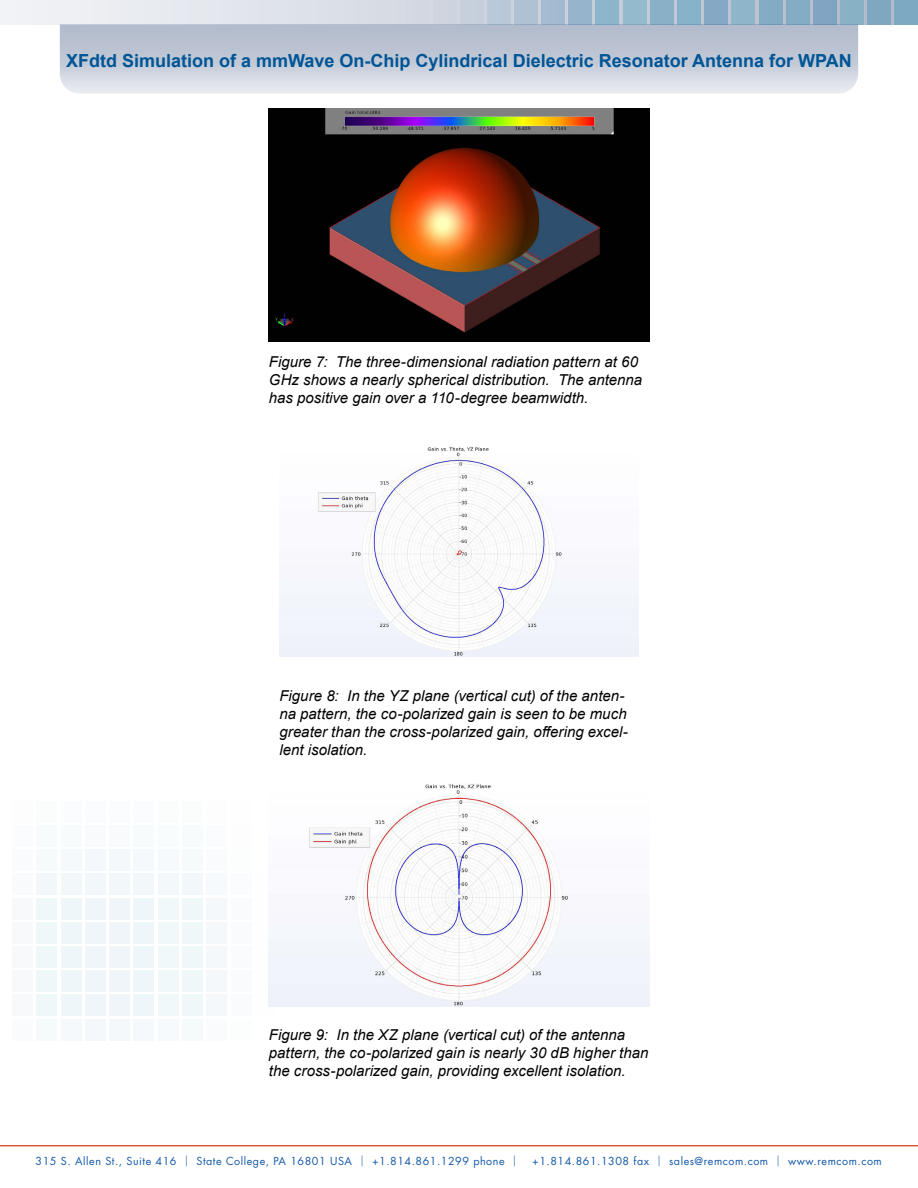
<style>
.page{position:relative;width:918px;height:1188px;background:#fff}
.page>*{position:absolute;margin:0;border:0;box-sizing:border-box;transform-origin:0 0}
.t1{font:700 18px "Arial";color:#005596}
.t2{font:italic 15px/18px "Arial";color:#000}
.t3{font:10.8px "Futura";letter-spacing:.05em;color:#1358a8}
.s1{font-weight:300}
</style>
<div class="page">
<svg style="left:60px;top:24px;width:798px;height:70px;background:#c6cdd9"></svg>
<svg style="left:0;top:0;width:895px;height:24px;background:#dee2e9"></svg>
<div style="left:514px;top:0;width:23px;height:24px;background:#aec2d4"></div>
<div style="left:569px;top:0;width:23px;height:24px;background:#96b4cc"></div>
<div style="left:541px;top:0;width:24px;height:24px;background:#a2bbd1"></div>
<div style="left:433px;top:0;width:23px;height:24px;background:#ced5df"></div>
<div style="left:406px;top:0;width:23px;height:24px;background:#d2d8e2"></div>
<div style="left:487px;top:0;width:24px;height:24px;background:#bac9d9"></div>
<div style="left:460px;top:0;width:23px;height:24px;background:#c6d0dd"></div>
<div style="left:677px;top:0;width:24px;height:24px;background:#87b2c9"></div>
<div style="left:705px;top:0;width:23px;height:24px;background:#85a9c5"></div>
<div style="left:650px;top:0;width:23px;height:24px;background:#89b0c7"></div>
<div style="left:623px;top:0;width:23px;height:24px;background:#94bacd"></div>
<div style="left:786px;top:0;width:23px;height:24px;background:#82adc5"></div>
<div style="left:813px;top:0;width:24px;height:24px;background:#80a4c2"></div>
<div style="left:759px;top:0;width:23px;height:24px;background:#84abc4"></div>
<div style="left:732px;top:0;width:23px;height:24px;background:#8eb5c9"></div>
<div style="left:895px;top:0;width:23px;height:24px;background:#7da9c2"></div>
<div style="left:868px;top:0;width:23px;height:24px;background:#7fa7c0"></div>
<div style="left:840px;top:0;width:24px;height:24px;background:#89b1c6"></div>
<div style="left:596px;top:0;width:23px;height:24px;background:#8bb5cb"></div>
<hr style="left:0;top:1145px;width:918px;height:1px;background:#d75427">
<div style="left:206px;top:1019px;width:21px;height:21px;background:#f9fbfc"></div>
<div style="left:109px;top:1019px;width:21px;height:21px;background:#f5f8fb"></div>
<div style="left:85px;top:1019px;width:21px;height:21px;background:#f5f8fb"></div>
<div style="left:12px;top:1019px;width:21px;height:21px;background:#fafbfc"></div>
<div style="left:37px;top:1019px;width:20px;height:21px;background:#f5fafb"></div>
<div style="left:61px;top:1019px;width:21px;height:21px;background:#f5f9fb"></div>
<div style="left:134px;top:1019px;width:20px;height:21px;background:#f5f9fb"></div>
<div style="left:158px;top:1019px;width:21px;height:21px;background:#f6fafc"></div>
<div style="left:182px;top:1019px;width:21px;height:21px;background:#f5fafb"></div>
<div style="left:206px;top:995px;width:21px;height:21px;background:#f4f8fb"></div>
<div style="left:231px;top:995px;width:20px;height:21px;background:#fafbfd"></div>
<div style="left:109px;top:995px;width:21px;height:21px;background:#eff5f9"></div>
<div style="left:85px;top:995px;width:21px;height:21px;background:#eff5f9"></div>
<div style="left:12px;top:995px;width:21px;height:21px;background:#f7f9fb"></div>
<div style="left:37px;top:995px;width:20px;height:21px;background:#eff7f9"></div>
<div style="left:61px;top:995px;width:21px;height:21px;background:#eff6f9"></div>
<div style="left:134px;top:995px;width:20px;height:21px;background:#eff6f9"></div>
<div style="left:158px;top:995px;width:21px;height:21px;background:#f1f8fa"></div>
<div style="left:182px;top:995px;width:21px;height:21px;background:#eff7f9"></div>
<svg style="left:268px;top:971px;width:1px;height:21px"></svg>
<div style="left:206px;top:971px;width:21px;height:21px;background:#f4f8fb"></div>
<div style="left:231px;top:971px;width:20px;height:21px;background:#fafbfd"></div>
<div style="left:109px;top:971px;width:21px;height:21px;background:#eff5f9"></div>
<div style="left:85px;top:971px;width:21px;height:21px;background:#eff5f9"></div>
<div style="left:12px;top:971px;width:21px;height:21px;background:#f7f9fb"></div>
<div style="left:37px;top:971px;width:20px;height:21px;background:#eff7f9"></div>
<div style="left:61px;top:971px;width:21px;height:21px;background:#eff6f9"></div>
<div style="left:134px;top:971px;width:20px;height:21px;background:#eff6f9"></div>
<div style="left:158px;top:971px;width:21px;height:21px;background:#f1f8fa"></div>
<div style="left:182px;top:971px;width:21px;height:21px;background:#eff7f9"></div>
<div style="left:206px;top:946px;width:21px;height:22px;background:#f4f8fb"></div>
<div style="left:231px;top:946px;width:20px;height:22px;background:#fafbfd"></div>
<div style="left:109px;top:946px;width:21px;height:22px;background:#eff5f9"></div>
<div style="left:85px;top:946px;width:21px;height:22px;background:#eff5f9"></div>
<div style="left:12px;top:946px;width:21px;height:22px;background:#f7f9fb"></div>
<div style="left:37px;top:946px;width:20px;height:22px;background:#eff7f9"></div>
<div style="left:61px;top:946px;width:21px;height:22px;background:#eff6f9"></div>
<div style="left:134px;top:946px;width:20px;height:22px;background:#eff6f9"></div>
<div style="left:158px;top:946px;width:21px;height:22px;background:#f1f8fa"></div>
<div style="left:182px;top:946px;width:21px;height:22px;background:#eff7f9"></div>
<div style="left:206px;top:922px;width:21px;height:22px;background:#f4f8fb"></div>
<div style="left:231px;top:922px;width:20px;height:22px;background:#fafbfd"></div>
<div style="left:109px;top:922px;width:21px;height:22px;background:#eff5f9"></div>
<div style="left:85px;top:922px;width:21px;height:22px;background:#eff5f9"></div>
<div style="left:12px;top:922px;width:21px;height:22px;background:#f7f9fb"></div>
<div style="left:37px;top:922px;width:20px;height:22px;background:#eff7f9"></div>
<div style="left:61px;top:922px;width:21px;height:22px;background:#eff6f9"></div>
<div style="left:134px;top:922px;width:20px;height:22px;background:#eff6f9"></div>
<div style="left:158px;top:922px;width:21px;height:22px;background:#f1f8fa"></div>
<div style="left:182px;top:922px;width:21px;height:22px;background:#eff7f9"></div>
<div style="left:206px;top:898px;width:21px;height:21px;background:#f4f8fb"></div>
<div style="left:231px;top:898px;width:20px;height:21px;background:#fafbfd"></div>
<div style="left:109px;top:898px;width:21px;height:21px;background:#eff5f9"></div>
<div style="left:85px;top:898px;width:21px;height:21px;background:#eff5f9"></div>
<div style="left:12px;top:898px;width:21px;height:21px;background:#f7f9fb"></div>
<div style="left:37px;top:898px;width:20px;height:21px;background:#eff7f9"></div>
<div style="left:61px;top:898px;width:21px;height:21px;background:#eff6f9"></div>
<div style="left:134px;top:898px;width:20px;height:21px;background:#eff6f9"></div>
<div style="left:158px;top:898px;width:21px;height:21px;background:#f1f8fa"></div>
<div style="left:182px;top:898px;width:21px;height:21px;background:#eff7f9"></div>
<div style="left:206px;top:874px;width:21px;height:21px;background:#f7fafc"></div>
<div style="left:231px;top:874px;width:20px;height:21px;background:#fbfcfd"></div>
<div style="left:109px;top:874px;width:21px;height:21px;background:#f2f7fa"></div>
<div style="left:85px;top:874px;width:21px;height:21px;background:#f2f7fa"></div>
<div style="left:12px;top:874px;width:21px;height:21px;background:#f8fafb"></div>
<div style="left:37px;top:874px;width:20px;height:21px;background:#f2f8fa"></div>
<div style="left:61px;top:874px;width:21px;height:21px;background:#f2f8fa"></div>
<div style="left:134px;top:874px;width:20px;height:21px;background:#f2f8fa"></div>
<div style="left:158px;top:874px;width:21px;height:21px;background:#f3f9fb"></div>
<div style="left:182px;top:874px;width:21px;height:21px;background:#f2f8fa"></div>
<div style="left:206px;top:850px;width:21px;height:21px;background:#f9fbfc"></div>
<div style="left:109px;top:850px;width:21px;height:21px;background:#f5f8fb"></div>
<div style="left:85px;top:850px;width:21px;height:21px;background:#f5f8fb"></div>
<div style="left:12px;top:850px;width:21px;height:21px;background:#fafbfc"></div>
<div style="left:37px;top:850px;width:20px;height:21px;background:#f5fafb"></div>
<div style="left:61px;top:850px;width:21px;height:21px;background:#f5f9fb"></div>
<div style="left:134px;top:850px;width:20px;height:21px;background:#f5f9fb"></div>
<div style="left:158px;top:850px;width:21px;height:21px;background:#f6fafc"></div>
<div style="left:182px;top:850px;width:21px;height:21px;background:#f5fafb"></div>
<div style="left:206px;top:825px;width:21px;height:22px;background:#fbfcfd"></div>
<div style="left:109px;top:825px;width:21px;height:22px;background:#f8fafc"></div>
<div style="left:85px;top:825px;width:21px;height:22px;background:#f8fafc"></div>
<div style="left:12px;top:825px;width:21px;height:22px;background:#fbfcfd"></div>
<div style="left:37px;top:825px;width:20px;height:22px;background:#f8fbfc"></div>
<div style="left:61px;top:825px;width:21px;height:22px;background:#f8fbfc"></div>
<div style="left:134px;top:825px;width:20px;height:22px;background:#f8fbfc"></div>
<div style="left:158px;top:825px;width:21px;height:22px;background:#f8fcfc"></div>
<div style="left:182px;top:825px;width:21px;height:22px;background:#f8fbfc"></div>
<div style="left:109px;top:801px;width:21px;height:22px;background:#fbfcfd"></div>
<div style="left:85px;top:801px;width:21px;height:22px;background:#fbfcfd"></div>
<div style="left:37px;top:801px;width:20px;height:22px;background:#fbfdfd"></div>
<div style="left:61px;top:801px;width:21px;height:22px;background:#fbfcfd"></div>
<div style="left:134px;top:801px;width:20px;height:22px;background:#fbfcfd"></div>
<div style="left:158px;top:801px;width:21px;height:22px;background:#fbfdfd"></div>
<div style="left:182px;top:801px;width:21px;height:22px;background:#fbfdfd"></div>
<img style="left:269px;top:108px;width:380px;height:234px">
<img style="left:279px;top:447px;width:360px;height:210px">
<img style="left:269px;top:784px;width:380px;height:222px">
<p class="t1" style="left:66px;top:48px;width:787px">XFdtd Simulation of a mmWave On-Chip Cylindrical Dielectric Resonator Antenna for WPAN</p>
<p class="t2" style="left:269px;top:353px;width:375px">Figure 7: The three-dimensional radiation pattern at 60<br>GHz shows a nearly spherical distribution. The antenna has positive gain over a 110-degree beamwidth.</p>
<p class="t2" style="left:279px;top:687px;width:350px">Figure 8: In the YZ plane (vertical cut) of the anten&shy;na pattern, the co-polarized gain is seen to be much greater than the cross-polarized gain, offering excel&shy;lent isolation.</p>
<p class="t2" style="left:269px;top:1026px;width:381px">Figure 9: In the XZ plane (vertical cut) of the antenna pattern, the co-polarized gain is nearly 30 dB higher than the cross-polarized gain, providing excellent isolation.</p>
<p class="t3" style="left:36px;top:1154px;width:482px">315 S. Allen St., Suite 416 <span class="s1">|</span> State College, PA 16801 USA <span class="s1">|</span> +1.814.861.1299 phone <span class="s1">|</span></p>
<p class="t3" style="left:532px;top:1154px;width:351px">+1.814.861.1308 fax <span class="s1">|</span> sales@remcom.com <span class="s1">|</span> www.remcom.com</p>
</div>
